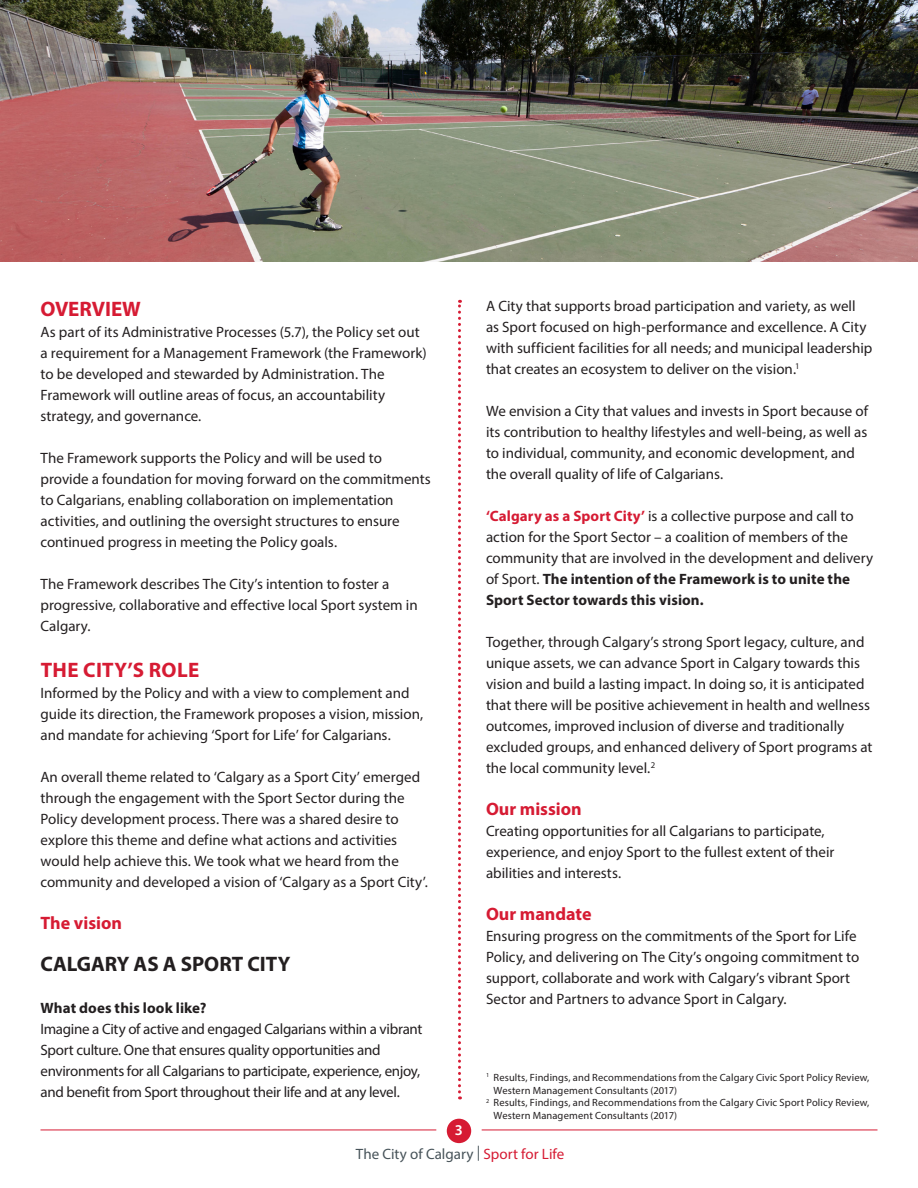
<style>
.page{position:relative;width:918px;height:1188px;background:#fff}
.page>*{position:absolute;margin:0;border:0;box-sizing:border-box;transform-origin:0 0}
.Main_body_text{font:700 21px "Myriad Pro";letter-spacing:-.005em;color:#231f20}
.Main_body_text-2{font:700 21px "Myriad Pro";letter-spacing:.015em;color:#d61b33}
.Main_Headlines__Red_Caps{font:700 21px "Myriad Pro";color:#d61b33}
.Red_Bold_Subheads{font:700 18px "Myriad Pro";color:#d61b33}
.Main_body_text-3{font:15px/21px "Myriad Pro";color:#231f20}
.Main_body_text-4{font:15px/21px "Myriad Pro";letter-spacing:-.02em;color:#231f20}
.t1{font:15px/23.4px "Myriad Pro";color:#475359;text-align:center}
.Main_body_text-5{font:700 15px "Myriad Pro";letter-spacing:.005em;color:#231f20}
.Main_body_text-6{font:10.5px/12.6px "Myriad Pro";letter-spacing:.01em;color:#231f20}
.s1{font-weight:700;color:#d61b33}
.s2{font-weight:700}
.s3{font-weight:600;color:#fff}
.s4{color:#d61b33}
</style>
<div class="page">
<svg style="left:458px;top:300px;width:3px;height:799px"></svg>
<img style="left:0;top:0;width:918px;height:261px">
<div style="left:447px;top:1119px;width:24px;height:24px;background:#d61b33;border-radius:50%"></div>
<hr style="left:40px;top:1130px;width:396px;height:1px;background:#d61b33">
<hr style="left:482px;top:1130px;width:396px;height:1px;background:#d61b33">
<p class="Main_Headlines__Red_Caps" style="left:40px;top:295px;width:102px">OVERVIEW</p>
<p class="Main_body_text-3" style="left:40px;top:321px;width:388px">As part of its Administrative Processes (5.7), the Policy set out a requirement for a Management Framework (the Framework) to be developed and stewarded by Administration. The Framework will outline areas of focus, an accountability strategy, and governance.</p>
<p class="Main_body_text-3" style="left:40px;top:447px;width:392px">The Framework supports the Policy and will be used to provide a foundation for moving forward on the commitments to Calgarians, enabling collaboration on implementation activities, and outlining the oversight structures to ensure continued progress in meeting the Policy goals.</p>
<p class="Main_body_text-3" style="left:40px;top:573px;width:379px">The Framework describes The City’s intention to foster a progressive, collaborative and effective local Sport system in<br>Calgary.</p>
<p class="Main_body_text-2" style="left:41px;top:656px;width:160px">THE CITY’S ROLE</p>
<p class="Main_body_text-3" style="left:40px;top:682px;width:384px">Informed by the Policy and with a view to complement and guide its direction, the Framework proposes a vision, mission, and mandate for achieving ‘Sport for Life’ for Calgarians.</p>
<p class="Main_body_text-3" style="left:40px;top:766px;width:389px">An overall theme related to ‘Calgary as a Sport City’ emerged through the engagement with the Sport Sector during the Policy development process. There was a shared desire to explore this theme and define what actions and activities would help achieve this. We took what we heard from the community and developed a vision of ‘Calgary as a Sport City’.</p>
<p class="Red_Bold_Subheads" style="left:40px;top:911px;width:83px">The vision</p>
<p class="Main_body_text" style="left:40px;top:950px;width:251px">CALGARY AS A SPORT CITY</p>
<p class="Main_body_text-5" style="left:40px;top:998px;width:167px">What does this look like?</p>
<p class="Main_body_text-4" style="left:40px;top:1018px;width:383px">Imagine a City of active and engaged Calgarians within a vibrant Sport culture. One that ensures quality opportunities and environments for all Calgarians to participate, experience, enjoy, and benefit from Sport throughout their life and at any level.</p>
<p class="Main_body_text-3" style="left:486px;top:295px;width:388px">A City that supports broad participation and variety, as well<br>as Sport focused on high-performance and excellence. A City with sufficient facilities for all needs; and municipal leadership that creates an ecosystem to deliver on the vision.<sup>1</sup></p>
<p class="Main_body_text-3" style="left:486px;top:400px;width:384px">We envision a City that values and invests in Sport because of its contribution to healthy lifestyles and well-being, as well as to individual, community, and economic development, and the overall quality of life of Calgarians.</p>
<p class="Main_body_text-3" style="left:486px;top:505px;width:389px"><span class="s1">‘Calgary as a Sport City’</span> is a collective purpose and call to action for the Sport Sector – a coalition of members of the community that are involved in the development and delivery of Sport. <span class="s2">The intention of the Framework is to unite the Sport Sector towards this vision.</span></p>
<p class="Main_body_text-3" style="left:486px;top:631px;width:388px">Together, through Calgary’s strong Sport legacy, culture, and unique assets, we can advance Sport in Calgary towards this vision and build a lasting impact. In doing so, it is anticipated that there will be positive achievement in health and wellness outcomes, improved inclusion of diverse and traditionally excluded groups, and enhanced delivery of Sport programs at the local community level.<sup>2</sup></p>
<p class="Red_Bold_Subheads" style="left:486px;top:797px;width:97px">Our mission</p>
<p class="Main_body_text-3" style="left:486px;top:820px;width:350px">Creating opportunities for all Calgarians to participate, experience, and enjoy Sport to the fullest extent of their abilities and interests.</p>
<p class="Red_Bold_Subheads" style="left:486px;top:902px;width:107px">Our mandate</p>
<p class="Main_body_text-3" style="left:486px;top:925px;width:375px">Ensuring progress on the commitments of the Sport for Life Policy, and delivering on The City’s ongoing commitment to support, collaborate and work with Calgary’s vibrant Sport Sector and Partners to advance Sport in Calgary.</p>
<p class="Main_body_text-6" style="left:494px;top:1071px;width:377px;text-indent:-8px"><sup>1</sup> Results, Findings, and Recommendations from the Calgary Civic Sport Policy Review,<br>Western Management Consultants (2017)</p>
<p class="Main_body_text-6" style="left:494px;top:1096px;width:377px;text-indent:-8px"><sup>2</sup> Results, Findings, and Recommendations from the Calgary Civic Sport Policy Review,<br>Western Management Consultants (2017)</p>
<p class="t1" style="left:356px;top:1118px;width:210px"><span class="s3">3<br></span>The City of Calgary | <span class="s4">Sport for Life</span></p>
</div>
